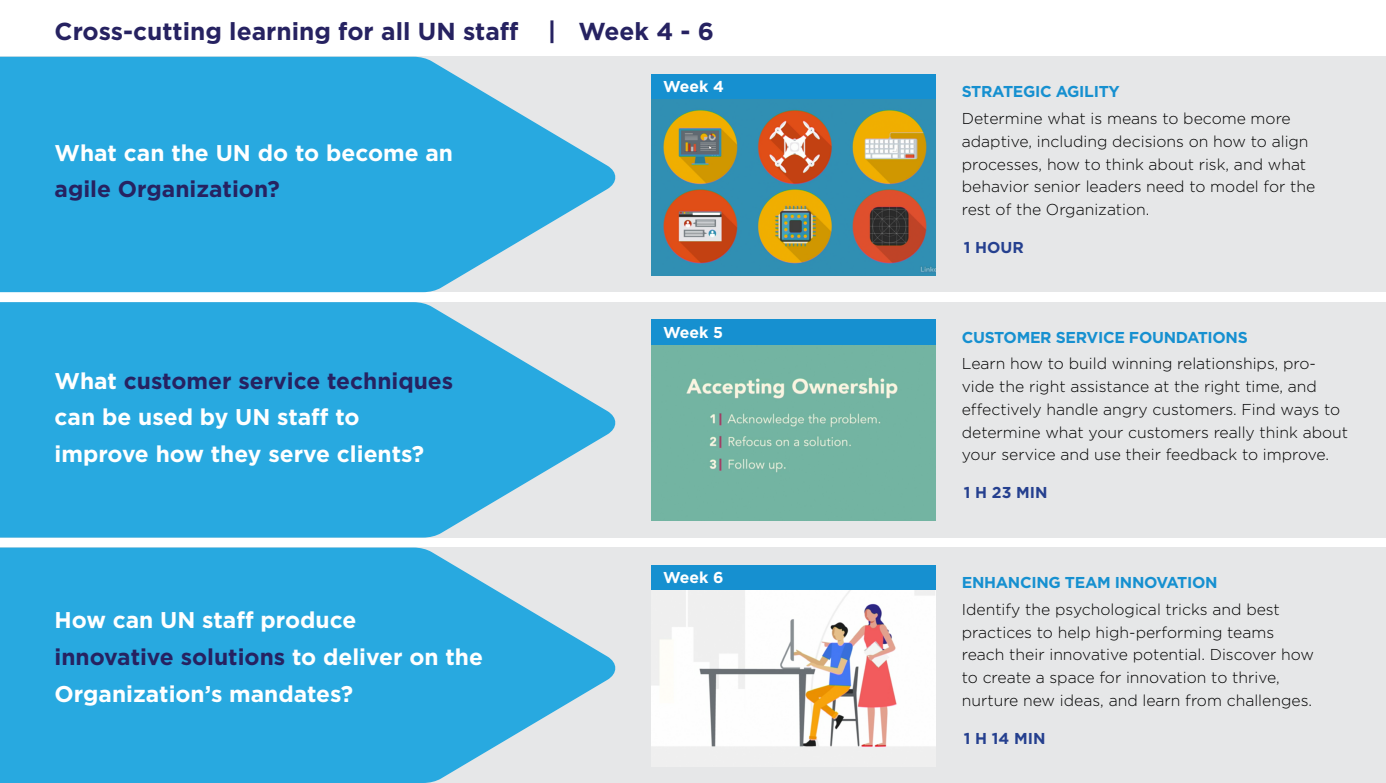
<style>
.page{position:relative;width:1386px;height:783px;background:#fff}
.page>*{position:absolute;margin:0;border:0;box-sizing:border-box;transform-origin:0 0}
.t1{font:700 24.5px "Gotham";color:#262261}
.t2{font:700 22.75px/36.8px "Gotham";color:#fff}
.t3{font:300 15.75px/22.8px "Gotham";color:#000}
.Resource_Header{font:700 15.75px "Gotham";letter-spacing:-.02em;color:#1690d0}
.t4{font:700 15.75px "Gotham";color:#25408f}
.t5{font:700 15.75px "Gotham";color:#fff}
.s1{color:#262261}
</style>
<div class="page">
<div style="left:0;top:302px;width:1386px;height:235px;background:#e6e7e8"></div>
<svg style="left:0;top:302px;width:616px;height:235px;background:#42b1e1"></svg>
<div style="left:651px;top:319px;width:284px;height:26px;background:#1690d0"></div>
<img style="left:651px;top:345px;width:284px;height:175px">
<div style="left:0;top:57px;width:1386px;height:235px;background:#e6e7e8"></div>
<svg style="left:0;top:57px;width:616px;height:235px;background:#42b1e1"></svg>
<div style="left:651px;top:74px;width:284px;height:26px;background:#1690d0"></div>
<img style="left:651px;top:100px;width:284px;height:175px">
<div style="left:0;top:547px;width:1386px;height:235px;background:#e6e7e8"></div>
<svg style="left:0;top:547px;width:616px;height:235px;background:#43b1e1"></svg>
<div style="left:651px;top:564px;width:284px;height:26px;background:#1690d0"></div>
<img style="left:651px;top:590px;width:284px;height:158px">
<p class="t1" style="left:55px;top:17px;width:661px">Cross-cutting learning for all UN staff | Week 4 - 6</p>
<p class="t2" style="left:55px;top:133px;width:400px">What can the UN do to become an <span class="s1">agile Organization?</span></p>
<p class="t2" style="left:55px;top:361px;width:400px">What <span class="s1">customer service techniques </span>can be used by UN staff to improve how they serve clients?</p>
<p class="t2" style="left:55px;top:600px;width:430px">How can UN staff produce<br><span class="s1">innovative solutions</span> to deliver on the<br>Organization’s mandates?</p>
<p class="t5" style="left:663px;top:78px;width:62px">Week 4</p>
<p class="Resource_Header" style="left:962px;top:82px;width:160px">STRATEGIC AGILITY</p>
<p class="t3" style="left:962px;top:107px;width:355px">Determine what is means to become more adaptive, including decisions on how to align processes, how to think about risk, and what behavior senior leaders need to model for the rest of the Organization.</p>
<p class="t4" style="left:964px;top:238px;width:62px">1 HOUR</p>
<p class="t5" style="left:663px;top:323px;width:61px">Week 5</p>
<p class="Resource_Header" style="left:962px;top:328px;width:288px">CUSTOMER SERVICE FOUNDATIONS</p>
<p class="t3" style="left:962px;top:352px;width:388px">Learn how to build winning relationships, pro&shy;vide the right assistance at the right time, and effectively handle angry customers. Find ways to determine what your customers really think about your service and use their feedback to improve.</p>
<p class="t4" style="left:964px;top:483px;width:85px">1 H 23 MIN</p>
<p class="t5" style="left:663px;top:568px;width:62px">Week 6</p>
<p class="Resource_Header" style="left:962px;top:573px;width:257px">ENHANCING TEAM INNOVATION</p>
<p class="t3" style="left:962px;top:597px;width:354px">Identify the psychological tricks and best practices to help high-performing teams reach their innovative potential. Discover how to create a space for innovation to thrive, nurture new ideas, and learn from challenges.</p>
<p class="t4" style="left:964px;top:728px;width:83px">1 H 14 MIN</p>
</div>
